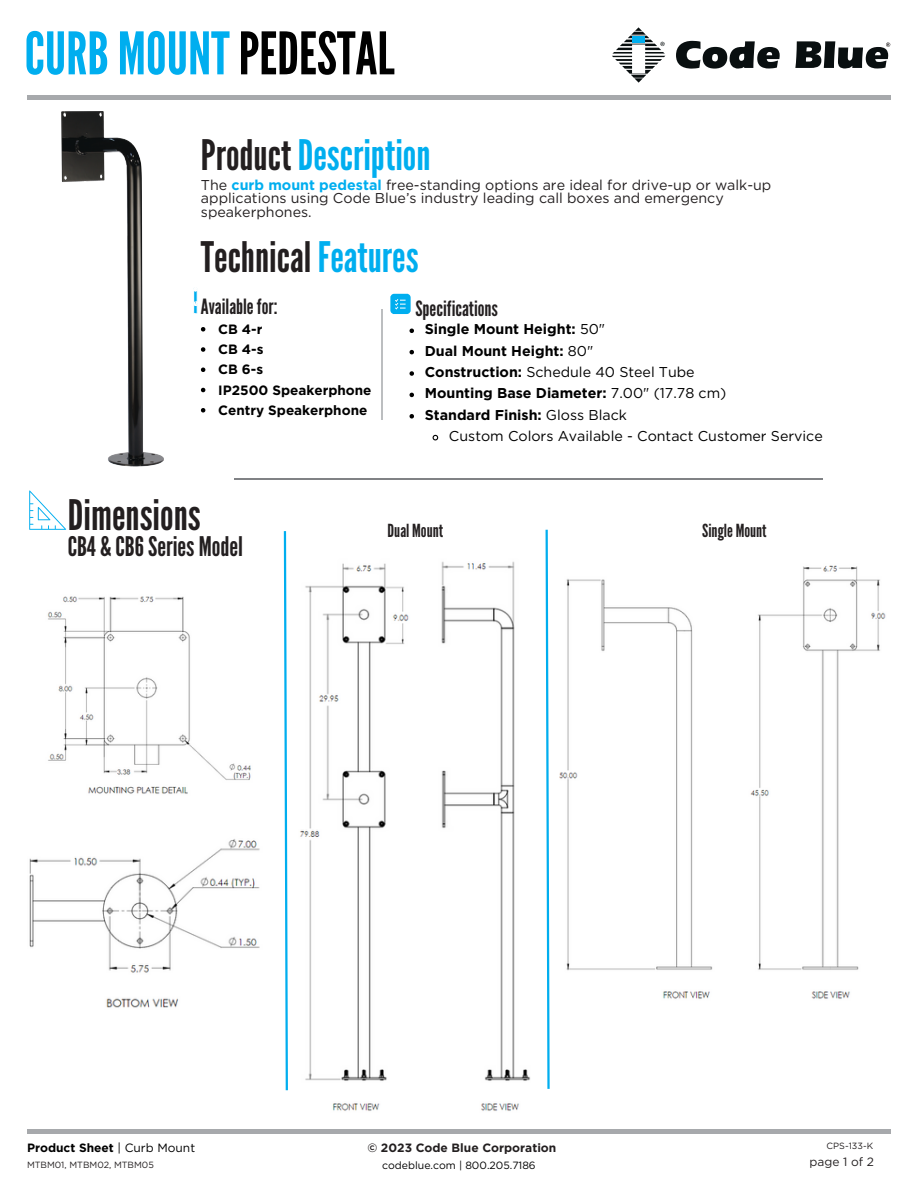
<style>
.page{position:relative;width:918px;height:1188px;background:#fff}
.page>*{position:absolute;margin:0;border:0;box-sizing:border-box;transform-origin:0 0}
.t1{font:58.5px "League Gothic";color:#00aeef}
.t2{font:42px "League Gothic";color:#231f20}
.t3{font:42px "League Gothic";color:#00aeef}
.t4{font:27px "League Gothic";color:#231f20}
.t5{font:21px "League Gothic";color:#231f20}
.t6{font:18px "League Gothic";color:#231f20}
.t7{font:14.25px/13.5px "Gotham";color:#231f20}
.t8{font:700 14.25px "Gotham";color:#000}
.t9{font:14.25px "Gotham";color:#000}
.t10{font:700 13.5px "Gotham";color:#000}
.t11{font:700 12px "Gotham";color:#231f20}
.t12{font:700 12px "Gotham";color:#000}
.t13{font:12px "Gotham";color:#231f20}
.t14{font:10.5px "Gotham";color:#000}
.t15{font:9px "Gotham";color:#231f20}
.s1{color:#000}
.s2{color:#231f20}
.s3{font-weight:700;color:#00aeef}
.s4{color:#00aeef}
.s5{font-weight:400}
.s6{font-weight:700}
</style>
<div class="page">
<svg style="left:676px;top:41px;width:104px;height:28px"></svg>
<svg style="left:612px;top:27px;width:53px;height:56px"></svg>
<svg style="left:795px;top:41px;width:95px;height:28px"></svg>
<img style="left:61px;top:111px;width:103px;height:356px">
<svg style="left:193px;top:288px;width:5px;height:26px"></svg>
<hr style="left:381px;top:309px;width:2px;height:111px;background:#bcbec0">
<svg style="left:390px;top:294px;width:21px;height:20px"></svg>
<hr style="left:234px;top:478px;width:589px;height:1px;background:#808285">
<div style="left:27px;top:95px;width:864px;height:5px;background:#a7a9ac"></div>
<svg style="left:29px;top:490px;width:37px;height:40px"></svg>
<img style="left:29px;top:839px;width:231px;height:169px">
<img style="left:47px;top:596px;width:204px;height:198px">
<img style="left:560px;top:565px;width:326px;height:434px">
<img style="left:300px;top:563px;width:109px;height:518px">
<svg style="left:410px;top:329px;width:4px;height:4px"></svg>
<svg style="left:410px;top:350px;width:4px;height:4px"></svg>
<svg style="left:410px;top:371px;width:4px;height:5px"></svg>
<svg style="left:410px;top:393px;width:4px;height:4px"></svg>
<svg style="left:410px;top:414px;width:4px;height:5px"></svg>
<svg style="left:432px;top:434px;width:7px;height:7px"></svg>
<svg style="left:201px;top:327px;width:4px;height:5px"></svg>
<svg style="left:201px;top:347px;width:4px;height:5px"></svg>
<svg style="left:201px;top:368px;width:4px;height:4px"></svg>
<svg style="left:201px;top:388px;width:4px;height:4px"></svg>
<svg style="left:201px;top:408px;width:4px;height:5px"></svg>
<img style="left:441px;top:561px;width:89px;height:520px">
<img style="left:332px;top:1103px;width:187px;height:8px">
<svg style="left:545px;top:529px;width:5px;height:560px"></svg>
<svg style="left:283px;top:531px;width:5px;height:560px"></svg>
<hr style="left:27px;top:1129px;width:864px;height:4px;background:#a7a9ac">
<p class="t1" style="left:25px;top:20px;width:372px">CURB MOUNT<span class="s1">PEDESTAL</span></p>
<p class="t3" style="left:201px;top:131px;width:231px"><span class="s2">Product</span>Description</p>
<p class="t7" style="left:201px;top:178px;width:572px">The <span class="s3">curb mount pedestal</span> free-standing options are ideal for drive-up or walk-up applications using Code Blue’s industry leading call boxes and emergency speakerphones.</p>
<p class="t2" style="left:201px;top:232px;width:219px">Technical <span class="s4">Features</span></p>
<p class="t5" style="left:201px;top:295px;width:78px">Availablefor:</p>
<p class="t5" style="left:415px;top:296px;width:84px">Specifications</p>
<p class="t8" style="left:425px;top:320px;width:182px">Single Mount Height: <span class="s5">50"</span></p>
<p class="t8" style="left:425px;top:342px;width:170px">Dual Mount Height: <span class="s5">80"</span></p>
<p class="t9" style="left:425px;top:363px;width:271px"><span class="s6">Construction:</span> Schedule 40 Steel Tube</p>
<p class="t8" style="left:425px;top:385px;width:303px">Mounting Base Diameter: <span class="s5">7.00" (17.78 cm)</span></p>
<p class="t8" style="left:425px;top:406px;width:204px">Standard Finish: <span class="s5">Gloss Black</span></p>
<p class="t9" style="left:449px;top:427px;width:375px">Custom Colors Available - Contact Customer Service</p>
<p class="t10" style="left:218px;top:321px;width:46px">CB 4-r</p>
<p class="t10" style="left:218px;top:341px;width:47px">CB 4-s</p>
<p class="t10" style="left:218px;top:361px;width:46px">CB 6-s</p>
<p class="t10" style="left:218px;top:382px;width:155px">IP2500 Speakerphone</p>
<p class="t10" style="left:218px;top:402px;width:151px">Centry Speakerphone</p>
<p class="t2" style="left:68px;top:490px;width:134px">Dimensions</p>
<p class="t4" style="left:68px;top:530px;width:177px">CB4 &amp; CB6Series Model</p>
<p class="t6" style="left:388px;top:520px;width:57px">Dual Mount</p>
<p class="t6" style="left:702px;top:520px;width:66px">Single Mount</p>
<p class="t12" style="left:27px;top:1140px;width:170px">Product Sheet <span class="s5">| Curb Mount</span></p>
<p class="t15" style="left:27px;top:1159px;width:128px">MTBM01, MTBM02, MTBM05</p>
<p class="t11" style="left:367px;top:1141px;width:191px">© 2023 Code Blue Corporation</p>
<p class="t14" style="left:382px;top:1159px;width:155px">codeblue.com | 800.205.7186</p>
<p class="t15" style="left:827px;top:1141px;width:48px">CPS-133-K</p>
<p class="t13" style="left:810px;top:1154px;width:66px">page 1 of 2</p>
</div>
